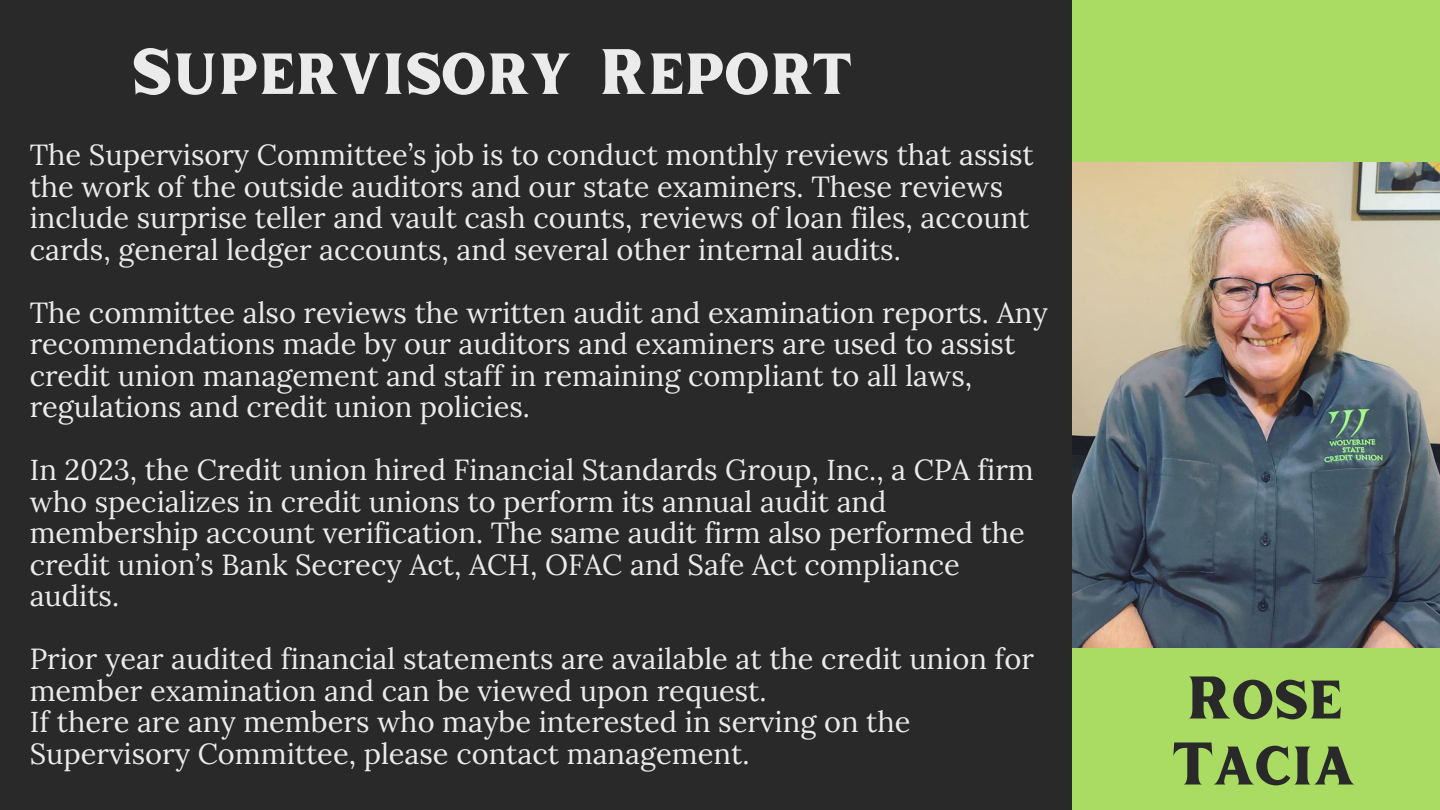
<style>
.page{position:relative;width:1440px;height:810px;background:#292929}
.page>*{position:absolute;margin:0;border:0;box-sizing:border-box;transform-origin:0 0}
.t1{font:64px "Inlander";color:#ebebeb}
.t2{font:60px/66px "Inlander";color:#292929}
.t3{font:29px/31.5px "Lora";color:#ebebeb}
</style>
<div class="page">
<div style="left:1072px;top:0;width:368px;height:810px;background:#aadb63"></div>
<img style="left:1072px;top:163px;width:368px;height:484px">
<p class="t1" style="left:131px;top:26px;width:722px">Supervisory Report</p>
<p class="t3" style="left:30px;top:139px;width:1006px">The Supervisory Committee’s job is to conduct monthly reviews that assist the work of the outside auditors and our state examiners. These reviews include surprise teller and vault cash counts, reviews of loan files, account cards, general ledger accounts, and several other internal audits.</p>
<p class="t3" style="left:30px;top:296px;width:1020px">The committee also reviews the written audit and examination reports. Any recommendations made by our auditors and examiners are used to assist credit union management and staff in remaining compliant to all laws, regulations and credit union policies.</p>
<p class="t3" style="left:30px;top:454px;width:1006px">In 2023, the Credit union hired Financial Standards Group, Inc., a CPA firm who specializes in credit unions to perform its annual audit and membership account verification. The same audit firm also performed the credit union’s Bank Secrecy Act, ACH, OFAC and Safe Act compliance audits.</p>
<p class="t3" style="left:30px;top:643px;width:1006px">Prior year audited financial statements are available at the credit union for member examination and can be viewed upon request.</p>
<p class="t3" style="left:30px;top:706px;width:882px">If there are any members who maybe interested in serving on the<br>Supervisory Committee, please contact management.</p>
<h1 class="t2" style="left:1172px;top:662px;width:184px">Rose<br>Tacia</h1>
</div>
